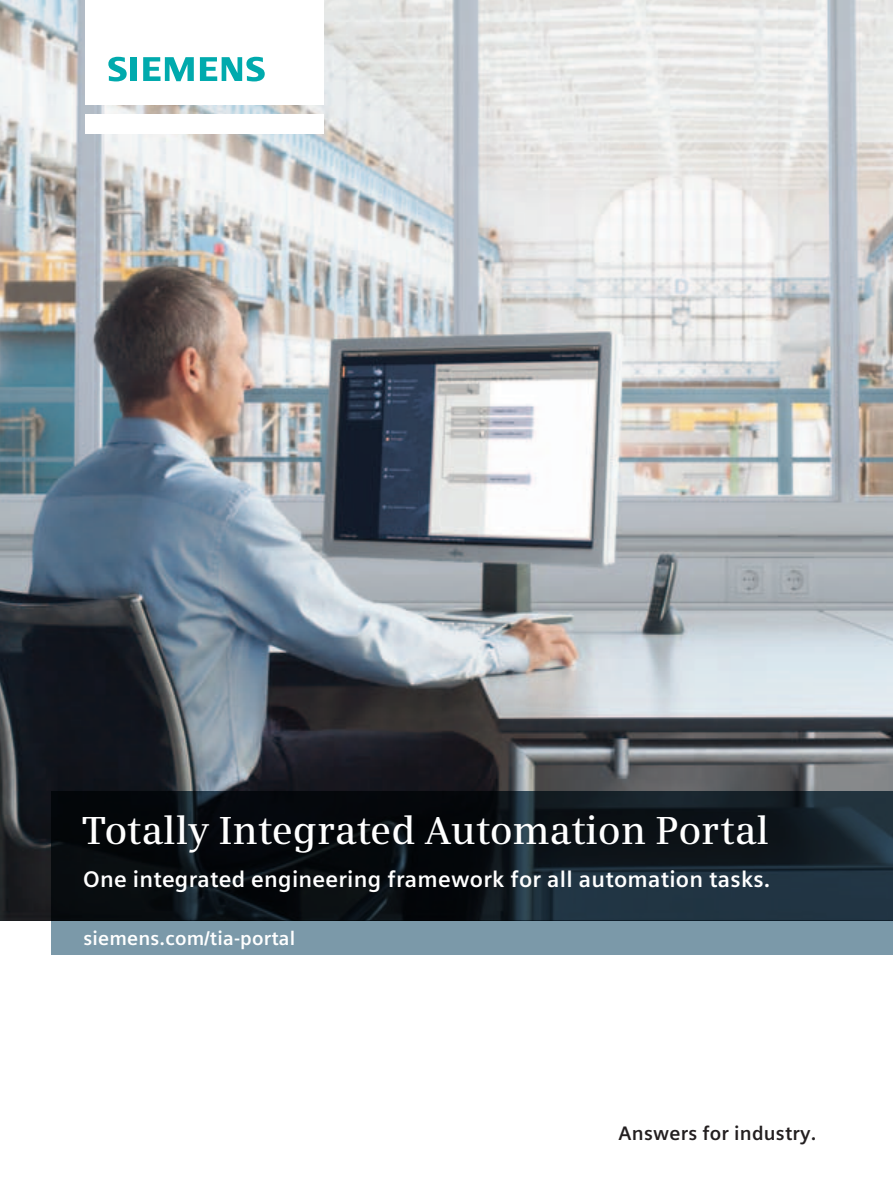
<style>
.page{position:relative;width:893px;height:1191px;background:#fff}
.page>*{position:absolute;margin:0;border:0;box-sizing:border-box;transform-origin:0 0}
.t1{font:600 39px "Siemens Serif";color:#fff}
.t2{font:700 22.5px "Siemens Sans Global";letter-spacing:.01em;color:#fff}
.t3{font:700 19.5px "Siemens Sans Global";letter-spacing:.01em;color:#fff}
.t4{font:700 19.5px "Siemens Sans Global";letter-spacing:.01em;color:#231f20}
</style>
<div class="page">
<img style="left:0;top:0;width:893px;height:921px">
<svg style="left:823px;top:791px;width:70px;height:130px;background:#1f313d"></svg>
<svg style="left:51px;top:791px;width:772px;height:130px;background:#0d151b"></svg>
<div style="left:85px;top:114px;width:238px;height:19px;background:#fff"></div>
<div style="left:85px;top:0;width:238px;height:105px;background:#fff"></div>
<svg style="left:108px;top:57px;width:19px;height:24px"></svg>
<div style="left:130px;top:57px;width:7px;height:24px;background:#00aaad"></div>
<svg style="left:143px;top:57px;width:51px;height:24px"></svg>
<svg style="left:200px;top:57px;width:65px;height:24px"></svg>
<div style="left:51px;top:921px;width:842px;height:34px;background:#7b99a9"></div>
<h1 class="t1" style="left:82px;top:808px;width:688px">Totally Integrated Automation Portal</h1>
<p class="t2" style="left:83px;top:861px;width:689px">One integrated engineering framework for all automation tasks.</p>
<p class="t3" style="left:83px;top:923px;width:213px">siemens.com/tia-portal</p>
<p class="t4" style="left:619px;top:1118px;width:199px">Answers for industry.</p>
</div>
